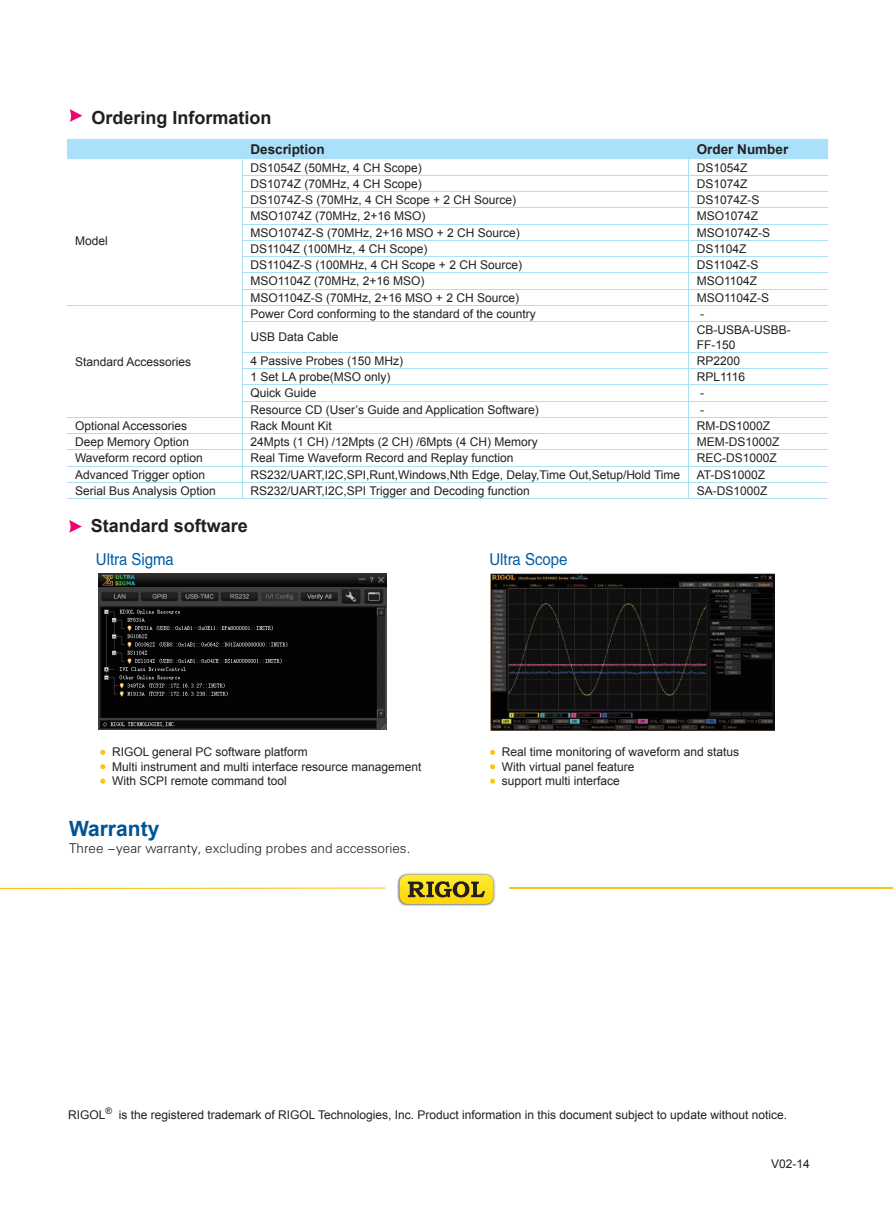
<style>
.page{position:relative;width:893px;height:1212px;background:#fff}
.page>*{position:absolute;margin:0;border:0;box-sizing:border-box;transform-origin:0 0}
.t1{font:700 21px "Arial";color:#005495}
.t2{font:700 18px "Arial";color:#231f20}
.t3{font:16.5px "FZHTJW GB1 0";color:#015ca3;scale:.91 1}
.t4{font:13.5px "FZY1 JW GB1 0";color:#231f20}
.t5{font:700 13.5px "Arial";color:#231f20}
.t6{font:12px/14.4px "Arial";color:#231f20}
</style>
<div class="page">
<svg style="left:70px;top:109px;width:12px;height:13px"></svg>
<svg style="left:0;top:887px;width:385px;height:2px"></svg>
<hr style="left:510px;top:887px;width:383px;height:1px;background:#fec210">
<img style="left:397px;top:873px;width:98px;height:33px">
<svg style="left:399px;top:875px;width:94px;height:29px;background:#c8b21f"></svg>
<svg style="left:67px;top:139px;width:761px;height:182px"></svg>
<hr style="left:242px;top:321px;width:447px;height:1px;background:#aae0f9">
<hr style="left:242px;top:322px;width:1px;height:30px;background:#aae0f9">
<hr style="left:689px;top:321px;width:139px;height:1px;background:#aae0f9">
<hr style="left:688px;top:322px;width:1px;height:30px;background:#aae0f9">
<hr style="left:242px;top:352px;width:447px;height:1px;background:#aae0f9">
<hr style="left:689px;top:352px;width:139px;height:1px;background:#aae0f9">
<hr style="left:242px;top:368px;width:447px;height:1px;background:#aae0f9">
<hr style="left:689px;top:368px;width:139px;height:1px;background:#aae0f9">
<hr style="left:242px;top:385px;width:447px;height:1px;background:#aae0f9">
<hr style="left:689px;top:385px;width:139px;height:1px;background:#aae0f9">
<hr style="left:242px;top:401px;width:447px;height:1px;background:#aae0f9">
<hr style="left:689px;top:401px;width:139px;height:1px;background:#aae0f9">
<hr style="left:67px;top:417px;width:175px;height:1px;background:#aae0f9">
<hr style="left:242px;top:417px;width:447px;height:1px;background:#aae0f9">
<hr style="left:689px;top:417px;width:139px;height:1px;background:#aae0f9">
<hr style="left:67px;top:433px;width:175px;height:1px;background:#aae0f9">
<hr style="left:242px;top:433px;width:447px;height:1px;background:#aae0f9">
<hr style="left:689px;top:433px;width:139px;height:1px;background:#aae0f9">
<hr style="left:67px;top:450px;width:175px;height:1px;background:#aae0f9">
<hr style="left:242px;top:450px;width:447px;height:1px;background:#aae0f9">
<hr style="left:689px;top:450px;width:139px;height:1px;background:#aae0f9">
<hr style="left:67px;top:466px;width:175px;height:1px;background:#aae0f9">
<hr style="left:242px;top:466px;width:447px;height:1px;background:#aae0f9">
<hr style="left:689px;top:466px;width:139px;height:1px;background:#aae0f9">
<hr style="left:67px;top:482px;width:175px;height:1px;background:#aae0f9">
<hr style="left:242px;top:482px;width:447px;height:1px;background:#aae0f9">
<svg style="left:242px;top:353px;width:1px;height:145px"></svg>
<hr style="left:689px;top:482px;width:139px;height:1px;background:#aae0f9">
<svg style="left:688px;top:353px;width:1px;height:145px"></svg>
<hr style="left:67px;top:498px;width:175px;height:1px;background:#aae0f9">
<hr style="left:242px;top:498px;width:447px;height:1px;background:#aae0f9">
<hr style="left:689px;top:498px;width:139px;height:1px;background:#aae0f9">
<hr style="left:242px;top:175px;width:447px;height:1px;background:#aae0f9">
<hr style="left:689px;top:175px;width:139px;height:1px;background:#aae0f9">
<svg style="left:69px;top:520px;width:13px;height:13px"></svg>
<svg style="left:490px;top:750px;width:5px;height:5px"></svg>
<svg style="left:490px;top:764px;width:5px;height:5px"></svg>
<svg style="left:490px;top:779px;width:5px;height:5px"></svg>
<svg style="left:100px;top:750px;width:5px;height:5px"></svg>
<svg style="left:100px;top:764px;width:5px;height:5px"></svg>
<svg style="left:100px;top:779px;width:5px;height:5px"></svg>
<img style="left:490px;top:573px;width:285px;height:158px">
<img style="left:99px;top:573px;width:288px;height:156px">
<h2 class="t2" style="left:91px;top:106px;width:182px">Ordering Information</h2>
<p class="t6" style="left:75px;top:233px;width:34px">Model</p>
<p class="t6" style="left:75px;top:354px;width:118px">Standard Accessories</p>
<p class="t5" style="left:250px;top:140px;width:76px">Description</p>
<p class="t5" style="left:697px;top:140px;width:93px">Order Number</p>
<p class="t6" style="left:250px;top:160px;width:173px">DS1054Z (50MHz, 4 CH Scope)</p>
<p class="t6" style="left:697px;top:160px;width:52px">DS1054Z</p>
<p class="t6" style="left:250px;top:177px;width:173px">DS1074Z (70MHz, 4 CH Scope)</p>
<p class="t6" style="left:697px;top:177px;width:52px">DS1074Z</p>
<p class="t6" style="left:250px;top:193px;width:267px">DS1074Z-S (70MHz, 4 CH Scope + 2 CH Source)</p>
<p class="t6" style="left:697px;top:193px;width:64px">DS1074Z-S</p>
<p class="t6" style="left:250px;top:209px;width:177px">MSO1074Z (70MHz, 2+16 MSO)</p>
<p class="t6" style="left:697px;top:209px;width:63px">MSO1074Z</p>
<p class="t6" style="left:250px;top:225px;width:271px">MSO1074Z-S (70MHz, 2+16 MSO + 2 CH Source)</p>
<p class="t6" style="left:697px;top:225px;width:75px">MSO1074Z-S</p>
<p class="t6" style="left:250px;top:242px;width:179px">DS1104Z (100MHz, 4 CH Scope)</p>
<p class="t6" style="left:697px;top:242px;width:51px">DS1104Z</p>
<p class="t6" style="left:250px;top:258px;width:273px">DS1104Z-S (100MHz, 4 CH Scope + 2 CH Source)</p>
<p class="t6" style="left:697px;top:258px;width:63px">DS1104Z-S</p>
<p class="t6" style="left:250px;top:274px;width:176px">MSO1104Z (70MHz, 2+16 MSO)</p>
<p class="t6" style="left:697px;top:274px;width:62px">MSO1104Z</p>
<p class="t6" style="left:250px;top:290px;width:270px">MSO1104Z-S (70MHz, 2+16 MSO + 2 CH Source)</p>
<p class="t6" style="left:697px;top:290px;width:74px">MSO1104Z-S</p>
<p class="t6" style="left:250px;top:307px;width:287px">Power Cord conforming to the standard of the country</p>
<p class="t6" style="left:700px;top:307px;width:5px">-</p>
<p class="t6" style="left:250px;top:330px;width:90px">USB Data Cable</p>
<p class="t6" style="left:697px;top:323px;width:96px">CB-USBA-USBB-<br>FF-150</p>
<p class="t6" style="left:250px;top:353px;width:154px">4 Passive Probes (150 MHz)</p>
<p class="t6" style="left:697px;top:353px;width:45px">RP2200</p>
<p class="t6" style="left:250px;top:370px;width:142px">1 Set LA probe(MSO only)</p>
<p class="t6" style="left:697px;top:370px;width:50px">RPL1116</p>
<p class="t6" style="left:250px;top:386px;width:68px">Quick Guide</p>
<p class="t6" style="left:700px;top:386px;width:5px">-</p>
<p class="t6" style="left:250px;top:402px;width:290px">Resource CD (User’s Guide and Application Software)</p>
<p class="t6" style="left:700px;top:402px;width:5px">-</p>
<p class="t6" style="left:75px;top:418px;width:114px">Optional Accessories</p>
<p class="t6" style="left:250px;top:418px;width:83px">Rack Mount Kit</p>
<p class="t6" style="left:697px;top:418px;width:75px">RM-DS1000Z</p>
<p class="t6" style="left:75px;top:435px;width:116px">Deep Memory Option</p>
<p class="t6" style="left:250px;top:435px;width:289px">24Mpts (1 CH) /12Mpts (2 CH) /6Mpts (4 CH) Memory</p>
<p class="t6" style="left:697px;top:435px;width:84px">MEM-DS1000Z</p>
<p class="t6" style="left:75px;top:451px;width:129px">Waveform record option</p>
<p class="t6" style="left:250px;top:451px;width:264px">Real Time Waveform Record and Replay function</p>
<p class="t6" style="left:697px;top:451px;width:82px">REC-DS1000Z</p>
<p class="t6" style="left:75px;top:467px;width:132px">Advanced Trigger option</p>
<p class="t6" style="left:250px;top:467px;width:431px">RS232/UART,I2C,SPI,Runt,Windows,Nth Edge, Delay,Time Out,Setup/Hold Time</p>
<p class="t6" style="left:697px;top:467px;width:70px">AT-DS1000Z</p>
<p class="t6" style="left:75px;top:483px;width:142px">Serial Bus Analysis Option</p>
<p class="t6" style="left:250px;top:483px;width:281px">RS232/UART,I2C,SPI Trigger and Decoding function</p>
<p class="t6" style="left:697px;top:483px;width:72px">SA-DS1000Z</p>
<h2 class="t2" style="left:91px;top:513px;width:159px">Standard software</h2>
<h3 class="t3" style="left:96px;top:551px;width:87px">Ultra Sigma</h3>
<h3 class="t3" style="left:489px;top:551px;width:87px">Ultra Scope</h3>
<p class="t6" style="left:112px;top:745px;width:311px">RIGOL general PC software platform<br>Multi instrument and multi interface resource management<br>With SCPI remote command tool</p>
<h1 class="t1" style="left:69px;top:814px;width:92px">Warranty</h1>
<p class="t4" style="left:69px;top:841px;width:343px">Three -year warranty, excluding probes and accessories.</p>
<p class="t6" style="left:502px;top:745px;width:239px">Real time monitoring of waveform and status<br>With virtual panel feature<br>support multi interface</p>
<p class="t6" style="left:68px;top:1107px;width:720px">RIGOL<sup>®</sup> is the registered trademark of RIGOL Technologies, Inc. Product information in this document subject to update without notice.</p>
<p class="t6" style="left:771px;top:1156px;width:40px">V02-14</p>
</div>
